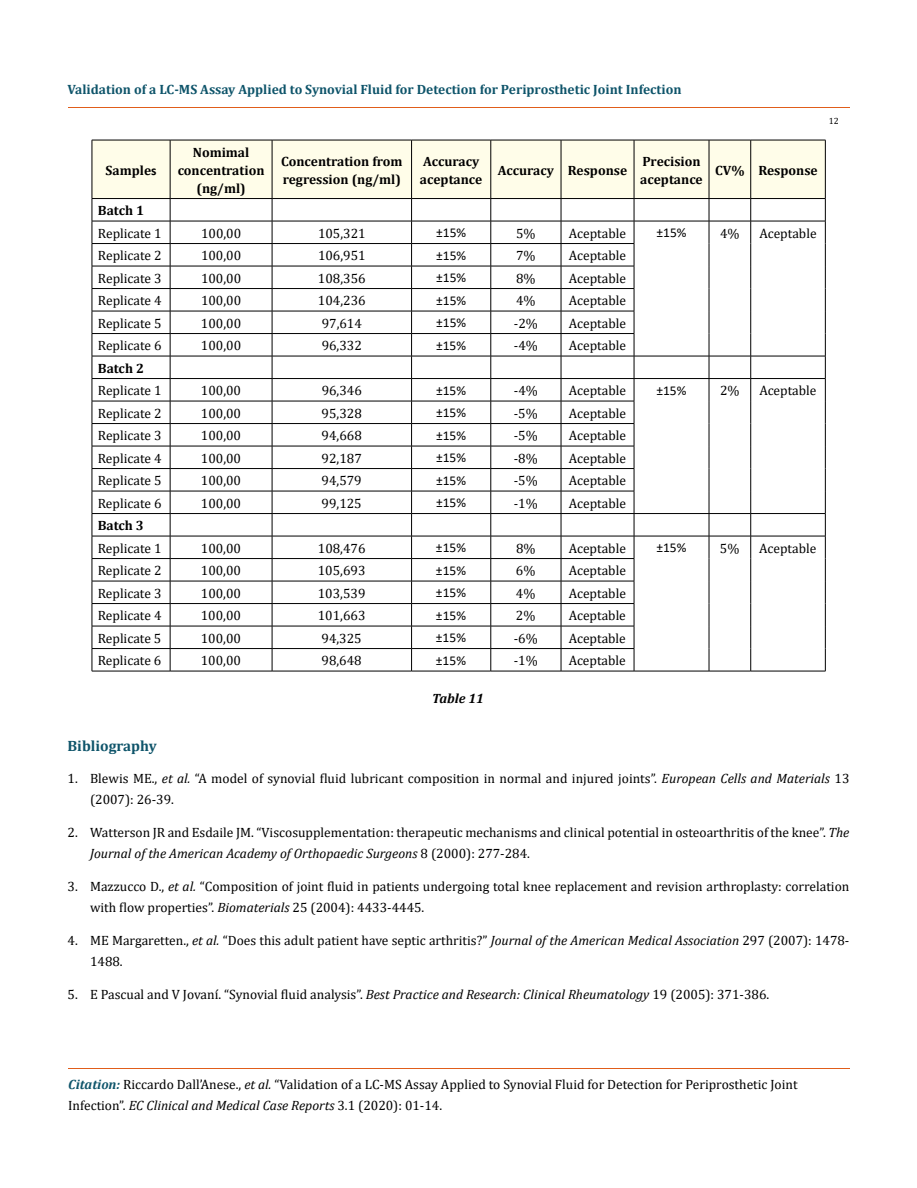
<style>
.page{position:relative;width:917px;height:1188px;background:#fff}
.page>*{position:absolute;margin:0;border:0;box-sizing:border-box;transform-origin:0 0}
.t1{font:700 15px "Cambria";color:#0e546a}
.t2{font:13.5px/21px "Cambria";color:#000}
.t3{font:700 13.5px/18px "Cambria";color:#000}
.t4{font:700 13.5px "Cambria";color:#0e546a}
.t5{font:13.5px "Calibri";color:#000}
.t6{font:italic 700 13.5px "Cambria";color:#000}
.t7{font:9px "Cambria";color:#000}
.s1{font-family:"Calibri"}
.s2{font-style:italic}
.s3{font-weight:700;font-style:italic;color:#0e546a}
</style>
<div class="page">
<hr style="left:68px;top:108px;width:781px;height:1px;background:#e05d1a">
<hr style="left:68px;top:1068px;width:781px;height:1px;background:#e05d1a">
<svg style="left:92px;top:140px;width:734px;height:531px"></svg>
<hr style="left:92px;top:671px;width:78px;height:1px;background:#000">
<hr style="left:170px;top:671px;width:102px;height:1px;background:#000">
<hr style="left:272px;top:671px;width:139px;height:1px;background:#000">
<hr style="left:411px;top:671px;width:80px;height:1px;background:#000">
<hr style="left:491px;top:671px;width:70px;height:1px;background:#000">
<hr style="left:561px;top:671px;width:73px;height:1px;background:#000">
<hr style="left:634px;top:671px;width:75px;height:1px;background:#000">
<hr style="left:709px;top:671px;width:41px;height:1px;background:#000">
<hr style="left:750px;top:671px;width:75px;height:1px;background:#000">
<p class="t4" style="left:68px;top:80px;width:615px">Validation of a LC-MS Assay Applied to Synovial Fluid for Detection for Periprosthetic Joint Infection</p>
<p class="t3" style="left:105px;top:160px;width:53px">Sample<span class="s1">s</span></p>
<p class="t3" style="left:178px;top:142px;width:88px;text-align:center">Nomimal concentration (ng/ml)</p>
<p class="t3" style="left:281px;top:151px;width:123px">Concentration from regression (ng/ml)</p>
<p class="t3" style="left:420px;top:151px;width:64px">Accuracy aceptance</p>
<p class="t3" style="left:498px;top:160px;width:131px">Accuracy Response</p>
<p class="t3" style="left:640px;top:151px;width:64px">Precision aceptance</p>
<p class="t3" style="left:715px;top:160px;width:104px">CV% Response</p>
<p class="t7" style="left:828px;top:116px;width:11px">12</p>
<p class="t3" style="left:98px;top:201px;width:48px">Batch 1</p>
<p class="t2" style="left:98px;top:222px;width:65px">Replicate 1</p>
<p class="t2" style="left:201px;top:222px;width:42px">100,00</p>
<p class="t2" style="left:318px;top:222px;width:49px">105,321</p>
<p class="t5" style="left:436px;top:223px;width:32px">±15%</p>
<p class="t2" style="left:516px;top:222px;width:21px">5%</p>
<p class="t2" style="left:569px;top:222px;width:59px">Aceptable</p>
<p class="t5" style="left:656px;top:223px;width:32px">±15%</p>
<p class="t2" style="left:720px;top:222px;width:21px">4%</p>
<p class="t2" style="left:759px;top:222px;width:59px">Aceptable</p>
<p class="t2" style="left:98px;top:245px;width:65px">Replicate 2</p>
<p class="t2" style="left:201px;top:245px;width:42px">100,00</p>
<p class="t2" style="left:318px;top:245px;width:49px">106,951</p>
<p class="t5" style="left:436px;top:246px;width:32px">±15%</p>
<p class="t2" style="left:516px;top:245px;width:21px">7%</p>
<p class="t2" style="left:569px;top:245px;width:59px">Aceptable</p>
<p class="t2" style="left:98px;top:267px;width:65px">Replicate 3</p>
<p class="t2" style="left:201px;top:267px;width:42px">100,00</p>
<p class="t2" style="left:318px;top:267px;width:49px">108,356</p>
<p class="t5" style="left:436px;top:268px;width:32px">±15%</p>
<p class="t2" style="left:516px;top:267px;width:21px">8%</p>
<p class="t2" style="left:569px;top:267px;width:59px">Aceptable</p>
<p class="t2" style="left:98px;top:290px;width:65px">Replicate 4</p>
<p class="t2" style="left:201px;top:290px;width:42px">100,00</p>
<p class="t2" style="left:318px;top:290px;width:49px">104,236</p>
<p class="t5" style="left:436px;top:291px;width:32px">±15%</p>
<p class="t2" style="left:516px;top:290px;width:21px">4%</p>
<p class="t2" style="left:569px;top:290px;width:59px">Aceptable</p>
<p class="t2" style="left:98px;top:312px;width:65px">Replicate 5</p>
<p class="t2" style="left:201px;top:312px;width:42px">100,00</p>
<p class="t2" style="left:322px;top:312px;width:42px">97,614</p>
<p class="t5" style="left:436px;top:313px;width:32px">±15%</p>
<p class="t2" style="left:514px;top:312px;width:25px">-2%</p>
<p class="t2" style="left:569px;top:312px;width:59px">Aceptable</p>
<p class="t2" style="left:98px;top:335px;width:65px">Replicate 6</p>
<p class="t2" style="left:201px;top:335px;width:42px">100,00</p>
<p class="t2" style="left:322px;top:335px;width:42px">96,332</p>
<p class="t5" style="left:436px;top:336px;width:32px">±15%</p>
<p class="t2" style="left:514px;top:335px;width:25px">-4%</p>
<p class="t2" style="left:569px;top:335px;width:59px">Aceptable</p>
<p class="t3" style="left:98px;top:358px;width:48px">Batch 2</p>
<p class="t2" style="left:98px;top:380px;width:65px">Replicate 1</p>
<p class="t2" style="left:201px;top:380px;width:42px">100,00</p>
<p class="t2" style="left:322px;top:380px;width:42px">96,346</p>
<p class="t5" style="left:436px;top:381px;width:32px">±15%</p>
<p class="t2" style="left:514px;top:380px;width:25px">-4%</p>
<p class="t2" style="left:569px;top:380px;width:59px">Aceptable</p>
<p class="t5" style="left:656px;top:381px;width:32px">±15%</p>
<p class="t2" style="left:720px;top:380px;width:21px">2%</p>
<p class="t2" style="left:759px;top:380px;width:59px">Aceptable</p>
<p class="t2" style="left:98px;top:402px;width:65px">Replicate 2</p>
<p class="t2" style="left:201px;top:402px;width:42px">100,00</p>
<p class="t2" style="left:321px;top:402px;width:42px">95,328</p>
<p class="t5" style="left:436px;top:403px;width:32px">±15%</p>
<p class="t2" style="left:514px;top:402px;width:25px">-5%</p>
<p class="t2" style="left:569px;top:402px;width:59px">Aceptable</p>
<p class="t2" style="left:98px;top:425px;width:65px">Replicate 3</p>
<p class="t2" style="left:201px;top:425px;width:42px">100,00</p>
<p class="t2" style="left:321px;top:425px;width:42px">94,668</p>
<p class="t5" style="left:436px;top:426px;width:32px">±15%</p>
<p class="t2" style="left:514px;top:425px;width:25px">-5%</p>
<p class="t2" style="left:569px;top:425px;width:59px">Aceptable</p>
<p class="t2" style="left:98px;top:447px;width:65px">Replicate 4</p>
<p class="t2" style="left:201px;top:447px;width:42px">100,00</p>
<p class="t2" style="left:321px;top:447px;width:42px">92,187</p>
<p class="t5" style="left:436px;top:448px;width:32px">±15%</p>
<p class="t2" style="left:514px;top:447px;width:25px">-8%</p>
<p class="t2" style="left:569px;top:447px;width:59px">Aceptable</p>
<p class="t2" style="left:98px;top:470px;width:65px">Replicate 5</p>
<p class="t2" style="left:201px;top:470px;width:42px">100,00</p>
<p class="t2" style="left:321px;top:470px;width:42px">94,579</p>
<p class="t5" style="left:436px;top:471px;width:32px">±15%</p>
<p class="t2" style="left:514px;top:470px;width:25px">-5%</p>
<p class="t2" style="left:569px;top:470px;width:59px">Aceptable</p>
<p class="t2" style="left:98px;top:492px;width:65px">Replicate 6</p>
<p class="t2" style="left:201px;top:492px;width:42px">100,00</p>
<p class="t2" style="left:321px;top:492px;width:42px">99,125</p>
<p class="t5" style="left:436px;top:493px;width:32px">±15%</p>
<p class="t2" style="left:514px;top:492px;width:25px">-1%</p>
<p class="t2" style="left:569px;top:492px;width:59px">Aceptable</p>
<p class="t3" style="left:98px;top:516px;width:48px">Batch 3</p>
<p class="t2" style="left:98px;top:537px;width:65px">Replicate 1</p>
<p class="t2" style="left:201px;top:537px;width:42px">100,00</p>
<p class="t2" style="left:318px;top:537px;width:49px">108,476</p>
<p class="t5" style="left:436px;top:538px;width:32px">±15%</p>
<p class="t2" style="left:516px;top:537px;width:21px">8%</p>
<p class="t2" style="left:568px;top:537px;width:59px">Aceptable</p>
<p class="t5" style="left:656px;top:538px;width:32px">±15%</p>
<p class="t2" style="left:720px;top:537px;width:21px">5%</p>
<p class="t2" style="left:759px;top:537px;width:59px">Aceptable</p>
<p class="t2" style="left:98px;top:560px;width:65px">Replicate 2</p>
<p class="t2" style="left:201px;top:560px;width:42px">100,00</p>
<p class="t2" style="left:318px;top:560px;width:49px">105,693</p>
<p class="t5" style="left:436px;top:561px;width:32px">±15%</p>
<p class="t2" style="left:516px;top:560px;width:21px">6%</p>
<p class="t2" style="left:568px;top:560px;width:59px">Aceptable</p>
<p class="t2" style="left:98px;top:582px;width:65px">Replicate 3</p>
<p class="t2" style="left:201px;top:582px;width:42px">100,00</p>
<p class="t2" style="left:318px;top:582px;width:49px">103,539</p>
<p class="t5" style="left:436px;top:583px;width:32px">±15%</p>
<p class="t2" style="left:516px;top:582px;width:21px">4%</p>
<p class="t2" style="left:568px;top:582px;width:59px">Aceptable</p>
<p class="t2" style="left:98px;top:605px;width:65px">Replicate 4</p>
<p class="t2" style="left:201px;top:605px;width:42px">100,00</p>
<p class="t2" style="left:318px;top:605px;width:49px">101,663</p>
<p class="t5" style="left:436px;top:606px;width:32px">±15%</p>
<p class="t2" style="left:516px;top:605px;width:21px">2%</p>
<p class="t2" style="left:568px;top:605px;width:59px">Aceptable</p>
<p class="t2" style="left:98px;top:627px;width:65px">Replicate 5</p>
<p class="t2" style="left:201px;top:627px;width:42px">100,00</p>
<p class="t2" style="left:321px;top:627px;width:42px">94,325</p>
<p class="t5" style="left:436px;top:628px;width:32px">±15%</p>
<p class="t2" style="left:513px;top:627px;width:25px">-6%</p>
<p class="t2" style="left:568px;top:627px;width:59px">Aceptable</p>
<p class="t2" style="left:98px;top:650px;width:65px">Replicate 6</p>
<p class="t2" style="left:201px;top:650px;width:42px">100,00</p>
<p class="t2" style="left:321px;top:650px;width:42px">98,648</p>
<p class="t5" style="left:436px;top:651px;width:32px">±15%</p>
<p class="t2" style="left:513px;top:650px;width:25px">-1%</p>
<p class="t2" style="left:568px;top:650px;width:59px">Aceptable</p>
<p class="t6" style="left:432px;top:689px;width:53px">Table 11</p>
<p class="t1" style="left:68px;top:735px;width:91px">Bibliography</p>
<p class="t2" style="left:90px;top:768px;width:761px;text-indent:-23px">1. Blewis ME., <span class="s2">et al.</span> “A model of synovial fluid lubricant composition in normal and injured joints”. <span class="s2">European Cells and Materials</span> 13 (2007): 26-39.</p>
<p class="t2" style="left:90px;top:822px;width:760px;text-indent:-23px">2. Watterson JR and Esdaile JM. “Viscosupplementation: therapeutic mechanisms and clinical potential in osteoarthritis of the knee”. <span class="s2">The<br>Journal of the American Academy of Orthopaedic Surgeons</span> 8 (2000): 277-284.</p>
<p class="t2" style="left:90px;top:876px;width:760px;text-indent:-23px">3. Mazzucco D., <span class="s2">et al.</span> “Composition of joint fluid in patients undergoing total knee replacement and revision arthroplasty: correlation with flow properties”. <span class="s2">Biomaterials</span> 25 (2004): 4433-4445.</p>
<p class="t2" style="left:90px;top:930px;width:761px;text-indent:-23px">4. ME Margaretten., <span class="s2">et al.</span> “Does this adult patient have septic arthritis?” <span class="s2">Journal of the American Medical Association</span> 297 (2007): 1478-<br>1488.</p>
<p class="t2" style="left:68px;top:984px;width:703px">5. E Pascual and V Jovaní. “Synovial fluid analysis”. <span class="s2">Best Practice and Research: Clinical Rheumatology</span> 19 (2005): 371-386.</p>
<p class="t2" style="left:68px;top:1074px;width:731px"><span class="s3">Citation:</span> Riccardo Dall’Anese., <span class="s2">et al.</span> “Validation of a LC-MS Assay Applied to Synovial Fluid for Detection for Periprosthetic Joint<br>Infection”. <span class="s2">EC Clinical and Medical Case Reports</span> 3.1 (2020): 01-14.</p>
</div>
